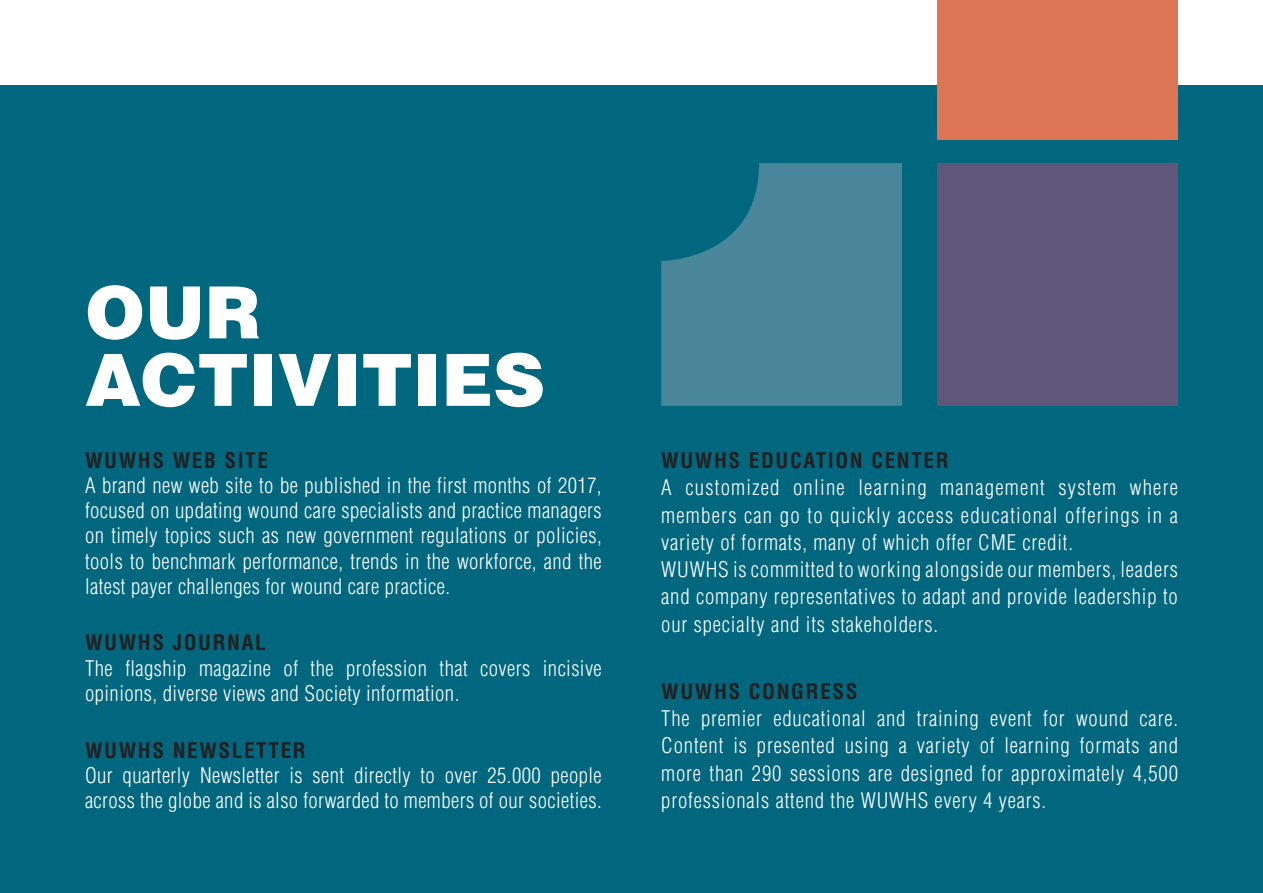
<style>
.page{position:relative;width:1263px;height:893px;background:#fff}
.page>*{position:absolute;margin:0;border:0;box-sizing:border-box;transform-origin:0 0}
.t1{font:900 72px "Helvetica";color:#fff}
.t2{font:300 condensed 21px/27.3px "Helvetica";letter-spacing:.02em;color:#fff;text-align:justify}
.t3{font:700 condensed 21px "Helvetica";letter-spacing:.08em;color:#231f20}
</style>
<div class="page">
<div style="left:0;top:85px;width:1263px;height:808px;background:#00677f"></div>
<div style="left:937px;top:0;width:241px;height:139px;background:#dc7556"></div>
<div style="left:937px;top:163px;width:241px;height:243px;background:#5e5779"></div>
<svg style="left:661px;top:163px;width:241px;height:243px;background:#3f8196"></svg>
<p class="t1" style="left:85px;top:265px;width:177px">OUR</p>
<p class="t1" style="left:85px;top:333px;width:462px">ACTIVITIES</p>
<p class="t3" style="left:85px;top:447px;width:184px">WUWHS WEB SITE</p>
<p class="t2" style="left:85px;top:473px;width:518px;line-height:25.2px">A brand new web site to be published in the first months of 2017, focused on updating wound care specialists and practice managers on timely topics such as new government regulations or policies, tools to benchmark performance, trends in the workforce, and the latest payer challenges for wound care practice.</p>
<p class="t3" style="left:85px;top:630px;width:182px">WUWHS JOURNAL</p>
<p class="t2" style="left:85px;top:655px;width:518px;line-height:25.2px">The flagship magazine of the profession that covers incisive opinions, diverse views and Society information.</p>
<p class="t3" style="left:85px;top:737px;width:222px">WUWHS NEWSLETTER</p>
<p class="t2" style="left:85px;top:762px;width:518px;line-height:25.2px">Our quarterly Newsletter is sent directly to over 25.000 people across the globe and is also forwarded to members of our societies.</p>
<p class="t3" style="left:661px;top:448px;width:289px">WUWHS EDUCATION CENTER</p>
<p class="t2" style="left:661px;top:474px;width:518px">A customized online learning management system where members can go to quickly access educational offerings in a variety of formats, many of which offer CME credit.</p>
<p class="t2" style="left:661px;top:556px;width:518px">WUWHS is committed to working alongside our members, leaders and company representatives to adapt and provide leadership to our specialty and its stakeholders.</p>
<p class="t3" style="left:661px;top:678px;width:198px">WUWHS CONGRESS</p>
<p class="t2" style="left:661px;top:705px;width:518px">The premier educational and training event for wound care.<br>Content is presented using a variety of learning formats and more than 290 sessions are designed for approximately 4,500 professionals attend the WUWHS every 4 years.</p>
</div>
